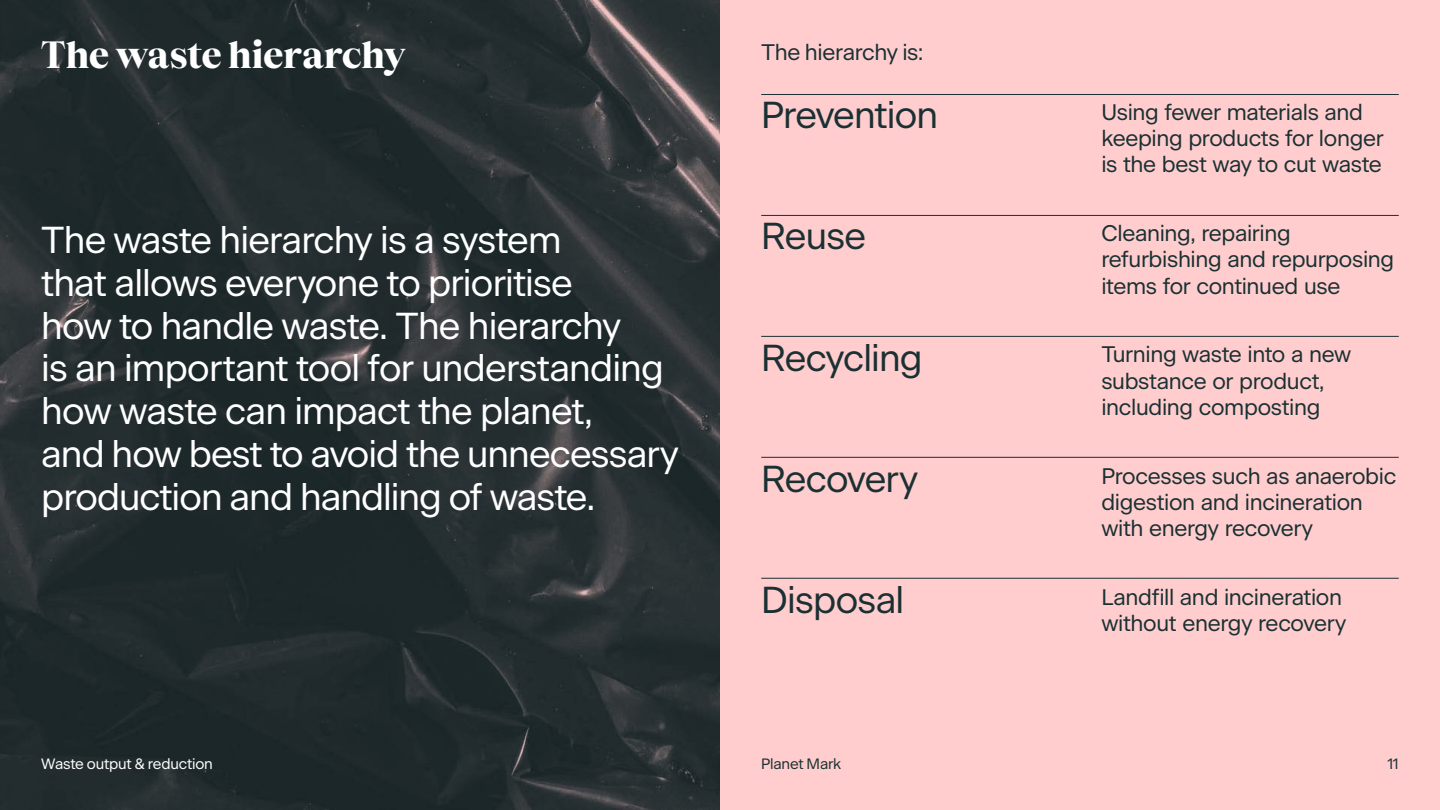
<style>
.page{position:relative;width:1440px;height:810px;background:#ffcdcd}
.page>*{position:absolute;margin:0;border:0;box-sizing:border-box;transform-origin:0 0}
.t1{font:37.5px/42.8px "Beausite Classic Clear";letter-spacing:-.025em;color:#fff}
.t2{font:37.5px "Beausite Classic Clear";letter-spacing:-.02em;color:#1a3033}
.t3{font:800 37.5px "Tobias";letter-spacing:-.02em;color:#fff}
.t4{font:22.5px/26.2px "Beausite Classic Clear";letter-spacing:-.015em;color:#1a3033}
.t5{font:15px "Beausite Classic Clear";letter-spacing:-.01em;color:#fff}
.t6{font:15px "Beausite Classic Clear";letter-spacing:-.015em;color:#1a3033}
</style>
<div class="page">
<img style="left:0;top:0;width:720px;height:810px">
<hr style="left:761px;top:94px;width:638px;height:1px;background:#1a3033">
<hr style="left:761px;top:215px;width:638px;height:1px;background:#1a3033">
<hr style="left:761px;top:336px;width:638px;height:1px;background:#1a3033">
<hr style="left:761px;top:457px;width:638px;height:1px;background:#1a3033">
<hr style="left:761px;top:578px;width:638px;height:1px;background:#1a3033">
<h1 class="t3" style="left:41px;top:24px;width:366px">The waste hierarchy</h1>
<p class="t1" style="left:41px;top:215px;width:639px">The waste hierarchy is a system<br>that allows everyone to prioritise<br>how to handle waste. The hierarchy<br>is an important tool for understanding how waste can impact the planet,<br>and how best to avoid the unnecessary production and handling of waste.</p>
<p class="t4" style="left:761px;top:37px;width:164px">The hierarchy is:</p>
<h1 class="t2" style="left:761px;top:87px;width:178px">Prevention</h1>
<h1 class="t2" style="left:761px;top:208px;width:106px">Reuse</h1>
<h1 class="t2" style="left:761px;top:329px;width:163px">Recycling</h1>
<h1 class="t2" style="left:761px;top:450px;width:158px">Recovery</h1>
<h1 class="t2" style="left:761px;top:572px;width:145px">Disposal</h1>
<p class="t4" style="left:1101px;top:97px;width:284px">Using fewer materials and keeping products for longer is the best way to cut waste</p>
<p class="t4" style="left:1101px;top:218px;width:294px">Cleaning, repairing refurbishing and repurposing items for continued use</p>
<p class="t4" style="left:1101px;top:339px;width:251px">Turning waste into a new substance or product, including composting</p>
<p class="t4" style="left:1101px;top:461px;width:296px">Processes such as anaerobic digestion and incineration with energy recovery</p>
<p class="t4" style="left:1101px;top:582px;width:246px">Landfill and incineration without energy recovery</p>
<p class="t5" style="left:41px;top:752px;width:173px">Waste output &amp; reduction</p>
<p class="t6" style="left:761px;top:752px;width:82px">Planet Mark</p>
<p class="t6" style="left:1387px;top:752px;width:13px">11</p>
</div>
